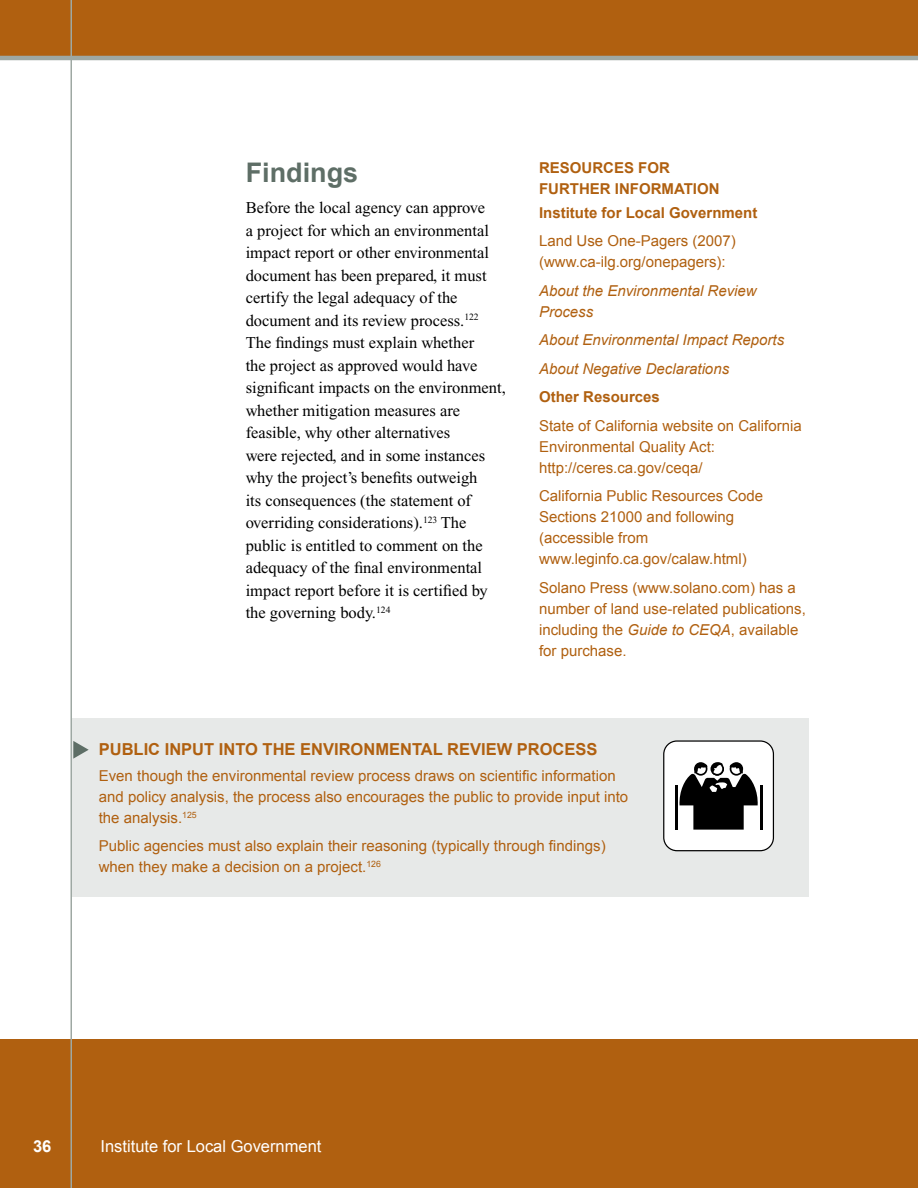
<style>
.page{position:relative;width:918px;height:1188px;background:#fff}
.page>*{position:absolute;margin:0;border:0;box-sizing:border-box;transform-origin:0 0}
.t1{font:700 27px "Arial";color:#5e6e66}
.t2{font:16.5px/22.5px "Times New Roman";color:#000}
.t3{font:700 16.5px "Arial";color:#b06010}
.t4{font:16.5px "Arial";color:#fff}
.t5{font:700 16.5px "Arial";color:#fff}
.t6{font:15px/21px "Arial";color:#b06010}
.t7{font:italic 15px/21px "Arial";color:#b06010}
.t8{font:700 15px/21px "Arial";color:#b06010}
.s1{font-style:italic}
</style>
<div class="page">
<div style="left:0;top:0;width:918px;height:57px;background:#b06010"></div>
<div style="left:0;top:1040px;width:918px;height:148px;background:#b06010"></div>
<hr style="left:0;top:56px;width:918px;height:4px;background:#9ea8a3">
<div style="left:72px;top:719px;width:736px;height:178px;background:#e7e9e8"></div>
<div style="left:664px;top:741px;width:109px;height:110px;background:#fff;border-radius:13px"></div>
<div style="left:663px;top:740px;width:111px;height:111px;border:1px solid #000;border-radius:13px"></div>
<hr style="left:675px;top:786px;width:2px;height:44px;background:#000">
<hr style="left:760px;top:786px;width:2px;height:44px;background:#000">
<svg style="left:679px;top:762px;width:79px;height:68px"></svg>
<svg style="left:73px;top:741px;width:16px;height:18px"></svg>
<hr style="left:70px;top:0;width:2px;height:1188px;background:#9ea8a3">
<h1 class="t1" style="left:246px;top:154px;width:114px">Findings</h1>
<p class="t2" style="left:246px;top:196px;width:262px">Before the local agency can approve<br>a project for which an environmental impact report or other environmental document has been prepared, it must certify the legal adequacy of the document and its review process.<sup>122<br></sup>The findings must explain whether<br>the project as approved would have significant impacts on the environment, whether mitigation measures are feasible, why other alternatives<br>were rejected, and in some instances why the project’s benefits outweigh<br>its consequences (the statement of overriding considerations).<sup>123</sup> The public is entitled to comment on the adequacy of the final environmental impact report before it is certified by the governing body.<sup>124</sup></p>
<p class="t8" style="left:539px;top:158px;width:111px">RESOURCES FOR<br>FURTHER INFOR</p>
<p class="t8" style="left:539px;top:177px;width:220px;line-height:24px;text-indent:122px">MATION<br>Institute for Local Government</p>
<p class="t6" style="left:539px;top:231px;width:198px">Land Use One-Pagers (2007) (www.ca-ilg.org/onepagers):</p>
<p class="t7" style="left:539px;top:280px;width:219px">About the Environmental Review<br>Process</p>
<p class="t7" style="left:539px;top:326px;width:247px;line-height:28.5px">About Environmental Impact Reports<br>About Negative Declarations</p>
<p class="t8" style="left:539px;top:387px;width:122px">Other Resources</p>
<p class="t6" style="left:539px;top:415px;width:264px">State of California website on California<br>Environmental Quality Act: http://ceres.ca.gov/ceqa/</p>
<p class="t6" style="left:539px;top:486px;width:226px">California Public Resources Code<br>Sections 21000 and following (accessible from www.leginfo.ca.gov/calaw.html)</p>
<p class="t6" style="left:539px;top:577px;width:268px">Solano Press (www.solano.com) has a number of land use-related publications, including the <span class="s1">Guide to CEQA</span>, available for purchase.</p>
<p class="t3" style="left:99px;top:738px;width:94px">Public Input</p>
<p class="t3" style="left:219px;top:738px;width:274px">into the Environmental Review</p>
<p class="t3" style="left:517px;top:738px;width:82px">Process</p>
<p class="t6" style="left:99px;top:765px;width:531px">Even though the environmental review process draws on scientific information and policy analysis, the process also encourages the public to provide input into the analysis.<sup>125</sup></p>
<p class="t6" style="left:99px;top:836px;width:508px">Public agencies must also explain their reasoning (typically through findings) when they make a decision on a project.<sup>126</sup></p>
<p class="t5" style="left:33px;top:1135px;width:20px">36</p>
<p class="t4" style="left:101px;top:1135px;width:223px">Institute for Local Government</p>
</div>
